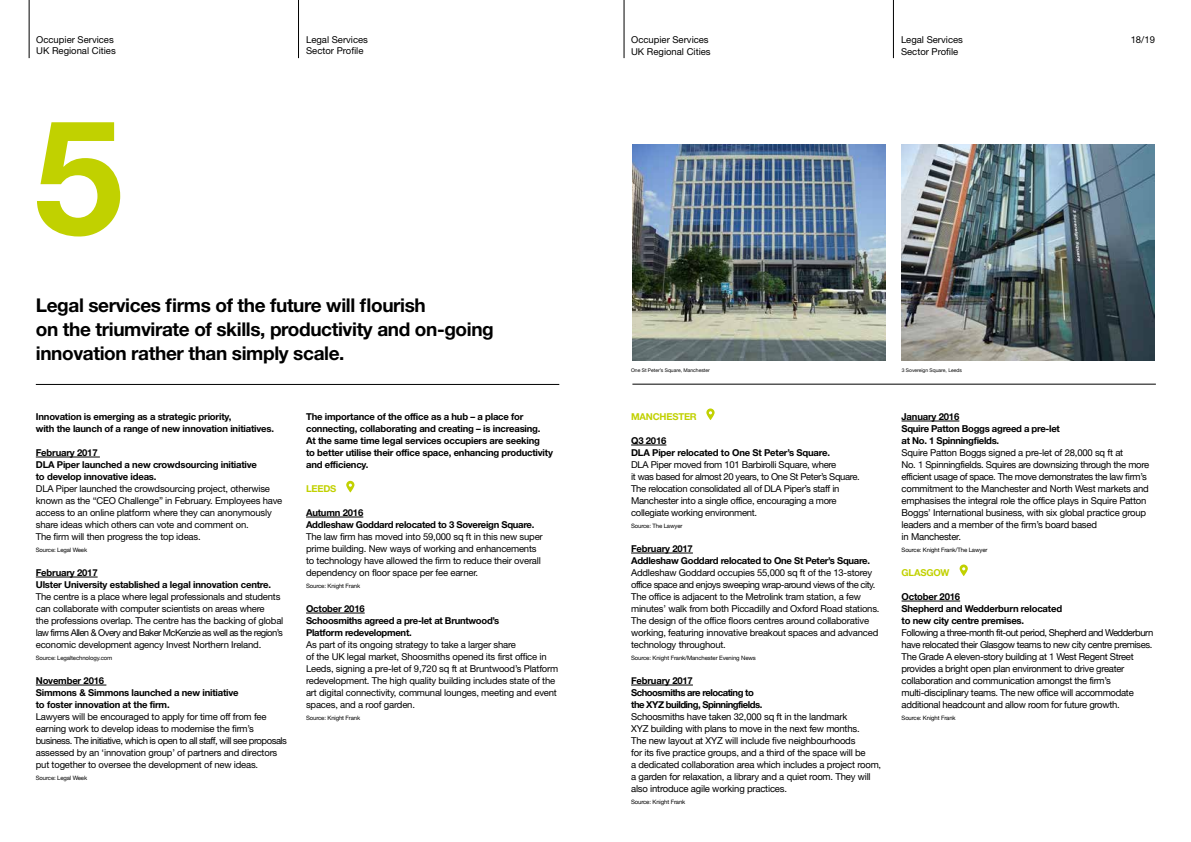
<style>
.page{position:relative;width:1191px;height:842px;background:#fff}
.page>*{position:absolute;margin:0;border:0;box-sizing:border-box;transform-origin:0 0}
.t1{font:700 160px "Helvetica Neue LT Std";color:#c1d100}
.t2{font:700 19px/24px "Helvetica Neue LT Std";letter-spacing:-.02em;color:#000}
.t3{font:9.5px/12px "Helvetica Neue LT Std";letter-spacing:-.02em;color:#000}
.t4{font:9.5px/12px "Helvetica Neue";letter-spacing:-.02em;color:#000}
.t5{font:700 9.5px/12px "Helvetica Neue LT Std";letter-spacing:-.02em;color:#000}
.t6{font:700 9.5px/12px "Helvetica Neue";letter-spacing:-.03em;color:#000}
.t7{font:9.5px/11.4px "Helvetica Neue LT Std";color:#000}
.t8{font:700 9.5px/12px "Helvetica Neue";letter-spacing:-.05em;color:#000}
.t9{font:700 9.5px "Helvetica Neue LT Std";letter-spacing:-.02em;color:#c1d100}
.t10{font:700 9.5px "Helvetica Neue";letter-spacing:-.02em;color:#c1d100}
.t11{font:6px "Helvetica Neue LT Std";letter-spacing:-.02em;color:#000}
.t12{font:6px "Helvetica Neue";letter-spacing:-.02em;color:#000}
.t13{font:5px "Helvetica Neue";color:#000}
</style>
<div class="page">
<hr style="left:298px;top:0;width:1px;height:58px;background:#000">
<hr style="left:29px;top:0;width:1px;height:58px;background:#000">
<hr style="left:632px;top:384px;width:523px;height:1px;background:#000">
<hr style="left:36px;top:384px;width:523px;height:1px;background:#000">
<hr style="left:36px;top:457px;width:64px;height:1px;background:#000">
<hr style="left:36px;top:577px;width:62px;height:1px;background:#000">
<hr style="left:36px;top:685px;width:70px;height:1px;background:#000">
<hr style="left:306px;top:517px;width:57px;height:1px;background:#000">
<hr style="left:306px;top:613px;width:59px;height:1px;background:#000">
<hr style="left:631px;top:445px;width:35px;height:1px;background:#000">
<hr style="left:631px;top:553px;width:62px;height:1px;background:#000">
<hr style="left:631px;top:685px;width:62px;height:1px;background:#000">
<hr style="left:901px;top:421px;width:58px;height:1px;background:#000">
<hr style="left:901px;top:601px;width:59px;height:1px;background:#000">
<svg style="left:706px;top:408px;width:8px;height:12px"></svg>
<img style="left:901px;top:144px;width:253px;height:216px">
<img style="left:632px;top:144px;width:253px;height:216px">
<svg style="left:346px;top:481px;width:8px;height:11px"></svg>
<svg style="left:959px;top:564px;width:8px;height:12px"></svg>
<hr style="left:893px;top:0;width:1px;height:58px;background:#000">
<hr style="left:624px;top:0;width:1px;height:58px;background:#000">
<p class="t7" style="left:36px;top:33px;width:81px">Occupier Services<br>UK Regional Cities</p>
<p class="t3" style="left:1130px;top:33px;width:26px">18/19</p>
<p class="t7" style="left:306px;top:33px;width:63px">Legal Services<br>Sector Profile</p>
<p class="t7" style="left:631px;top:34px;width:81px">Occupier Services<br>UK Regional Cities</p>
<p class="t7" style="left:901px;top:34px;width:63px">Legal Services<br>Sector Profile</p>
<h1 class="t1" style="left:34px;top:78px;width:90px">5</h1>
<h2 class="t2" style="left:36px;top:293px;width:459px">Legal services firms of the future will flourish<br>on the triumvirate of skills, productivity and on-going innovation rather than simply scale.</h2>
<p class="t5" style="left:36px;top:410px;width:240px">Innovation is emerging as a strategic priority,<br>with the launch of a range of new innovation initiatives.</p>
<p class="t5" style="left:36px;top:446px;width:223px">February 2017<br>DLA Piper launched a new crowdsourcing initiative to develop innovative ideas.</p>
<p class="t3" style="left:36px;top:482px;width:248px">DLA Piper launched the crowdsourcing project, otherwise known as the “CEO Challenge” in February. Employees have access to an online platform where they can anonymously share ideas which others can vote and comment on.<br>The firm will then progress the top ideas.</p>
<p class="t11" style="left:36px;top:546px;width:53px">Source: Legal Week</p>
<p class="t5" style="left:36px;top:566px;width:237px">February 2017<br>Ulster University established a legal innovation centre.</p>
<p class="t3" style="left:36px;top:590px;width:249px">The centre is a place where legal professionals and students can collaborate with computer scientists on areas where<br>the professions overlap. The centre has the backing of global law firms Allen &amp; Overy and Baker McKenzie as well as the region’s economic development agency Invest Northern Ireland.</p>
<p class="t11" style="left:36px;top:654px;width:78px">Source: Legaltechnology.com</p>
<p class="t5" style="left:36px;top:674px;width:204px">November 2016<br>Simmons &amp; Simmons launched a new initiative to foster innovation at the firm.</p>
<p class="t3" style="left:36px;top:710px;width:253px">Lawyers will be encouraged to apply for time off from fee earning work to develop ideas to modernise the firm’s business. The initiative, which is open to all staff, will see proposals assessed by an ‘innovation group’ of partners and directors put together to oversee the development of new ideas.</p>
<p class="t11" style="left:36px;top:774px;width:53px">Source: Legal Week</p>
<p class="t5" style="left:306px;top:410px;width:248px">The importance of the office as a hub – a place for connecting, collaborating and creating – is increasing.<br>At the same time legal services occupiers are seeking<br>to better utilise their office space, enhancing productivity and efficiency.</p>
<p class="t9" style="left:306px;top:483px;width:32px">LEEDS</p>
<p class="t5" style="left:306px;top:506px;width:230px">Autumn 2016<br>Addleshaw Goddard relocated to 3 Sovereign Square.</p>
<p class="t3" style="left:306px;top:530px;width:238px">The law firm has moved into 59,000 sq ft in this new super prime building. New ways of working and enhancements to technology have allowed the firm to reduce their overall dependency on floor space per fee earner.</p>
<p class="t11" style="left:306px;top:582px;width:56px">Source: Knight Frank</p>
<p class="t5" style="left:306px;top:602px;width:195px">October 2016<br>Schoosmiths agreed a pre-let at Bruntwood’s<br>Platform redevelopment.</p>
<p class="t3" style="left:306px;top:638px;width:254px">As part of its ongoing strategy to take a larger share<br>of the UK legal market, Shoosmiths opened its first office in Leeds, signing a pre-let of 9,720 sq ft at Bruntwood’s Platform redevelopment. The high quality building includes state of the art digital connectivity, communal lounges, meeting and event spaces, and a roof garden.</p>
<p class="t11" style="left:306px;top:714px;width:56px">Source: Knight Frank</p>
<p class="t13" style="left:631px;top:367px;width:80px">One St Peter’s Square, Manchester</p>
<p class="t13" style="left:901px;top:367px;width:62px">3 Sovereign Square, Leeds</p>
<p class="t9" style="left:631px;top:411px;width:67px">MANCHESTER</p>
<p class="t5" style="left:631px;top:434px;width:200px">Q3 2016<br>DLA Piper relocated to One St Peter’s Square.</p>
<p class="t3" style="left:631px;top:458px;width:230px">DLA Piper moved from 101 Barbirolli Square, where<br>it was based for almost 20 years, to One St Peter’s Square.<br>The relocation consolidated all of DLA Piper’s staff in Manchester into a single office, encouraging a more collegiate working environment.</p>
<p class="t11" style="left:631px;top:522px;width:53px">Source: The Lawyer</p>
<p class="t5" style="left:631px;top:542px;width:240px">February 2017<br>Addleshaw Goddard relocated to One St Peter’s Square.</p>
<p class="t3" style="left:631px;top:566px;width:250px">Addleshaw Goddard occupies 55,000 sq ft of the 13-storey office space and enjoys sweeping wrap-around views of the city.<br>The office is adjacent to the Metrolink tram station, a few minutes’ walk from both Piccadilly and Oxford Road stations.<br>The design of the office floors centres around collaborative working, featuring innovative breakout spaces and advanced technology throughout.</p>
<p class="t11" style="left:631px;top:654px;width:126px">Source: Knight Frank/Manchester Evening News</p>
<p class="t8" style="left:631px;top:675px;width:133px">February 2017<br>Schoosmiths are relocating to the XYZ building, Spinningfields.</p>
<p class="t4" style="left:631px;top:711px;width:252px">Schoosmiths have taken 32,000 sq ft in the landmark<br>XYZ building with plans to move in the next few months.<br>The new layout at XYZ will include five neighbourhoods<br>for its five practice groups, and a third of the space will be<br>a dedicated collaboration area which includes a project room, a garden for relaxation, a library and a quiet room. They will also introduce agile working practices.</p>
<p class="t12" style="left:631px;top:798px;width:56px">Source: Knight Frank</p>
<p class="t6" style="left:901px;top:411px;width:160px">January 2016<br>Squire Patton Boggs agreed a pre-let at No. 1 Spinningfields.</p>
<p class="t4" style="left:901px;top:447px;width:249px">Squire Patton Boggs signed a pre-let of 28,000 sq ft at<br>No. 1 Spinningfields. Squires are downsizing through the more efficient usage of space. The move demonstrates the law firm’s commitment to the Manchester and North West markets and emphasises the integral role the office plays in Squire Patton Boggs’ International business, with six global practice group leaders and a member of the firm’s board based<br>in Manchester.</p>
<p class="t12" style="left:901px;top:546px;width:87px">Source: Knight Frank/The Lawyer</p>
<p class="t10" style="left:901px;top:565px;width:49px">GLASGOW</p>
<p class="t6" style="left:901px;top:591px;width:162px">October 2016<br>Shepherd and Wedderburn relocated to new city centre premises.</p>
<p class="t4" style="left:901px;top:627px;width:253px">Following a three-month fit-out period, Shepherd and Wedderburn have relocated their Glasgow teams to new city centre premises.<br>The Grade A eleven-story building at 1 West Regent Street provides a bright open plan environment to drive greater collaboration and communication amongst the firm’s multi-disciplinary teams. The new office will accommodate additional headcount and allow room for future growth.</p>
<p class="t12" style="left:901px;top:714px;width:56px">Source: Knight Frank</p>
</div>
